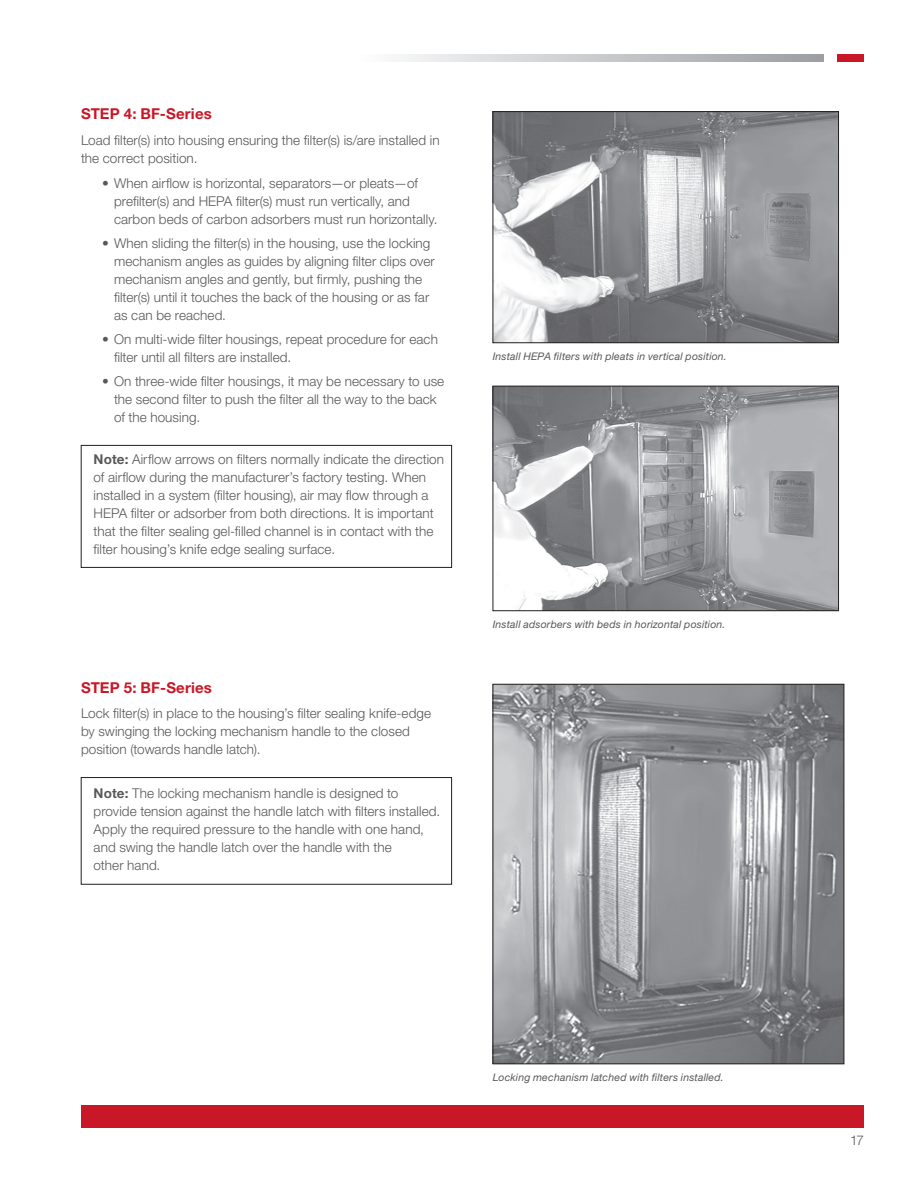
<style>
.page{position:relative;width:918px;height:1188px;background:#fff}
.page>*{position:absolute;margin:0;border:0;box-sizing:border-box;transform-origin:0 0}
.t1{font:700 15px "Helvetica Neue LT Std";letter-spacing:.01em;color:#c81727}
.t2{font:300 13.5px/18px "Helvetica Neue LT Std";letter-spacing:.005em;color:#57585a}
.t3{font:italic 10.5px "Helvetica Neue LT Std";letter-spacing:.015em;color:#57585a}
.s1{font-weight:700}
</style>
<div class="page">
<div style="left:81px;top:1105px;width:783px;height:22px;background:#c81727"></div>
<div style="left:838px;top:54px;width:26px;height:7px;background:#c81727"></div>
<svg style="left:400px;top:54px;width:424px;height:7px;background:#c7c8ca"></svg>
<div style="left:81px;top:445px;width:371px;height:123px;border:1px solid #231f20"></div>
<div style="left:81px;top:777px;width:371px;height:107px;border:1px solid #231f20"></div>
<img style="left:495px;top:113px;width:342px;height:228px">
<div style="left:493px;top:111px;width:346px;height:232px;border:1px solid #231f20"></div>
<img style="left:495px;top:388px;width:342px;height:221px">
<div style="left:493px;top:386px;width:346px;height:225px;border:1px solid #231f20"></div>
<img style="left:495px;top:686px;width:347px;height:376px">
<div style="left:493px;top:684px;width:351px;height:380px;border:1px solid #231f20"></div>
<p class="t1" style="left:81px;top:105px;width:132px">STEP 4: BF-Series</p>
<p class="t2" style="left:81px;top:131px;width:360px">Load filter(s) into housing ensuring the filter(s) is/are installed in the correct position.</p>
<p class="t2" style="left:114px;top:174px;width:325px;text-indent:-12px">• When airflow is horizontal, separators—or pleats—of prefilter(s) and HEPA filter(s) must run vertically, and carbon beds of carbon adsorbers must run horizontally.</p>
<p class="t2" style="left:114px;top:234px;width:322px;text-indent:-12px">• When sliding the filter(s) in the housing, use the locking mechanism angles as guides by aligning filter clips over mechanism angles and gently, but firmly, pushing the filter(s) until it touches the back of the housing or as far as can be reached.</p>
<p class="t2" style="left:114px;top:330px;width:325px;text-indent:-12px">• On multi-wide filter housings, repeat procedure for each filter until all filters are installed.</p>
<p class="t2" style="left:114px;top:372px;width:332px;text-indent:-12px">• On three-wide filter housings, it may be necessary to use the second filter to push the filter all the way to the back of the housing.</p>
<p class="t2" style="left:94px;top:450px;width:352px"><span class="s1">Note:</span> Airflow arrows on filters normally indicate the direction of airflow during the manufacturer’s factory testing. When installed in a system (filter housing), air may flow through a HEPA filter or adsorber from both directions. It is important that the filter sealing gel-filled channel is in contact with the filter housing’s knife edge sealing surface.</p>
<p class="t1" style="left:81px;top:678px;width:132px">STEP 5: BF-Series</p>
<p class="t2" style="left:81px;top:704px;width:352px">Lock filter(s) in place to the housing’s filter sealing knife-edge by swinging the locking mechanism handle to the closed position (towards handle latch).</p>
<p class="t2" style="left:94px;top:784px;width:348px"><span class="s1">Note:</span> The locking mechanism handle is designed to provide tension against the handle latch with filters installed.<br>Apply the required pressure to the handle with one hand, and swing the handle latch over the handle with the<br>other hand.</p>
<p class="t3" style="left:493px;top:350px;width:236px">Install HEPA filters with pleats in vertical position.</p>
<p class="t3" style="left:493px;top:618px;width:234px">Install adsorbers with beds in horizontal position.</p>
<p class="t3" style="left:493px;top:1071px;width:232px">Locking mechanism latched with filters installed.</p>
<p class="t2" style="left:850px;top:1131px;width:15px">17</p>
</div>
